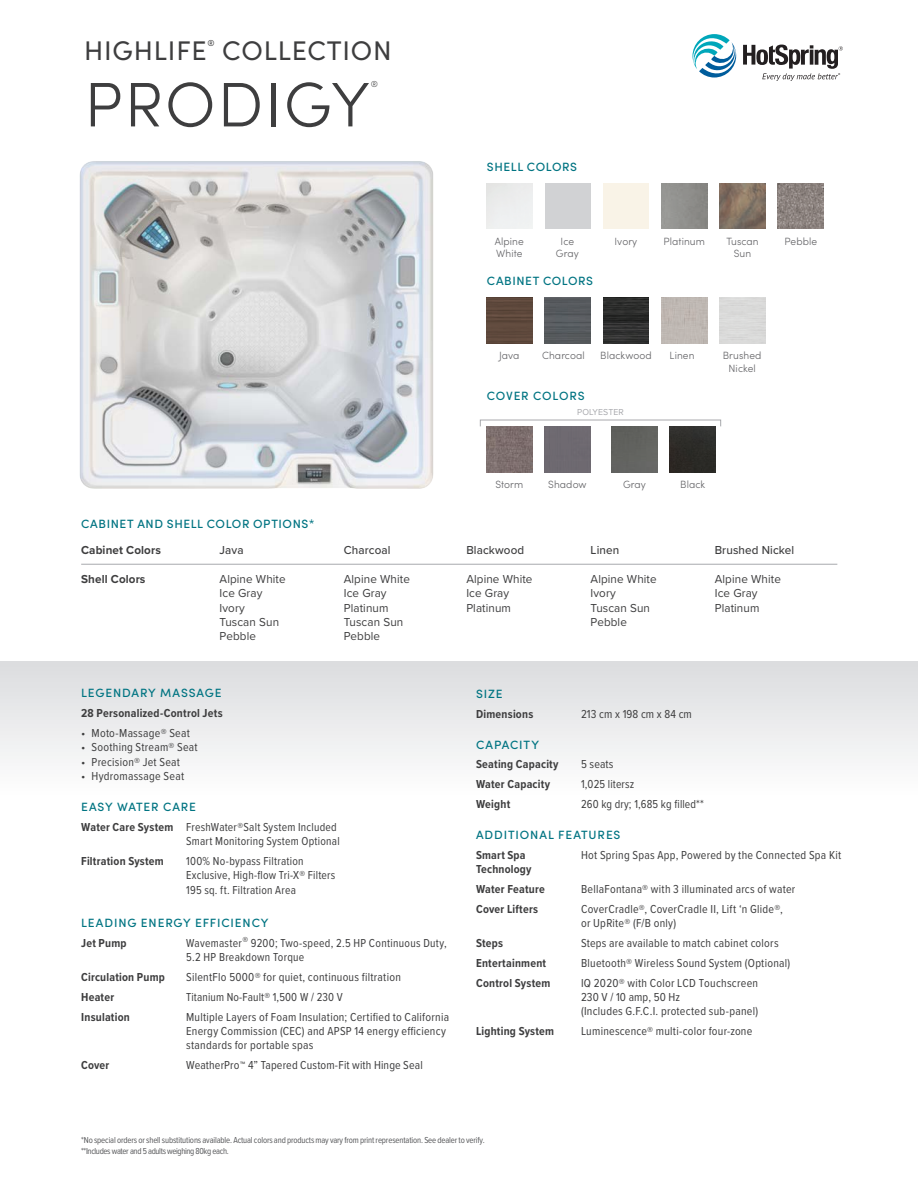
<style>
.page{position:relative;width:918px;height:1188px;background:#fff}
.page>*{position:absolute;margin:0;border:0;box-sizing:border-box;transform-origin:0 0}
.t1{font:300 63px "Sofia Pro";letter-spacing:.03em;color:#3e3e3f}
.t2{font:27px "Sofia Pro";letter-spacing:.03em;color:#3e3e3f}
.Spec{font:12px/19.8px "Proxima Nova Cond";letter-spacing:.02em;color:#3e3e3f}
.Spec-2{font:700 12px/14.4px "Proxima Nova Cond";letter-spacing:.02em;color:#3e3e3f}
.t3{font:12px "Proxima Nova";letter-spacing:.01em;color:#3e3e3f}
.H3_-_teal{font:500 12px "Sofia Pro";letter-spacing:.065em;color:#007482}
.t4{font:500 12px "Proxima Nova";letter-spacing:.01em;color:#3e3e3f}
.t5{font:700 12px "Proxima Nova";letter-spacing:.01em;color:#3e3e3f}
.t6{font:300 10.5px "Sofia Pro";letter-spacing:.01em;color:#636366}
.t7{font:9px/10.8px "Proxima Nova Cond";letter-spacing:-.015em;color:#57585a}
.t8{font:9px "Proxima Nova";letter-spacing:.01em;color:#a8a9ad}
.t9{font:8.7px "Sofia Pro";color:#3e3e3f}
.t10{font:300 8.7px "Sofia Pro";color:#3e3e3f}
.s1{font-weight:700}
</style>
<div class="page">
<svg style="left:692px;top:34px;width:151px;height:47px"></svg>
<div style="left:603px;top:183px;width:46px;height:46px;background:#f9f3e7"></div>
<img style="left:720px;top:183px;width:45px;height:46px">
<img style="left:778px;top:183px;width:46px;height:46px">
<img style="left:636px;top:298px;width:13px;height:46px">
<div style="left:662px;top:298px;width:45px;height:46px;background:#bfb8b3"></div>
<hr style="left:81px;top:564px;width:756px;height:1px;background:#a8a9ad">
<div style="left:0;top:662px;width:918px;height:134px;background:linear-gradient(to bottom,#dbdcdf,#fefefe)"></div>
<img style="left:636px;top:427px;width:22px;height:46px">
<img style="left:670px;top:427px;width:46px;height:46px">
<div style="left:480px;top:420px;width:241px;height:7px;border:1px solid #a8a9ad"></div>
<img style="left:79px;top:161px;width:557px;height:328px">
<p class="t2" style="left:84px;top:31px;width:124px">HIGHLIFE</p>
<p class="t9" style="left:207px;top:37px;width:9px">®</p>
<p class="t2" style="left:222px;top:31px;width:171px">COLLECTION</p>
<p class="t1" style="left:84px;top:59px;width:287px">PRODIGY</p>
<p class="t10" style="left:371px;top:78px;width:9px">®</p>
<p class="H3_-_teal" style="left:81px;top:515px;width:235px">CABINET AND SHELL COLOR OPTIONS*</p>
<p class="H3_-_teal" style="left:487px;top:158px;width:92px">SHELL COLORS</p>
<p class="t6" style="left:495px;top:233px;width:31px">Alpine</p>
<p class="t6" style="left:496px;top:245px;width:28px">White</p>
<p class="t6" style="left:561px;top:233px;width:15px">Ice</p>
<p class="t6" style="left:615px;top:233px;width:24px">Ivory</p>
<p class="t6" style="left:556px;top:245px;width:24px">Gray</p>
<p class="H3_-_teal" style="left:487px;top:272px;width:108px">CABINET COLORS</p>
<p class="t6" style="left:664px;top:233px;width:43px">Platinum</p>
<p class="t6" style="left:726px;top:233px;width:34px">Tuscan</p>
<p class="t6" style="left:785px;top:233px;width:34px">Pebble</p>
<p class="t6" style="left:734px;top:246px;width:19px">Sun</p>
<p class="t6" style="left:499px;top:348px;width:22px">Java</p>
<p class="t6" style="left:542px;top:348px;width:44px">Charcoal</p>
<p class="t6" style="left:600px;top:348px;width:53px">Blackwood</p>
<p class="t6" style="left:670px;top:348px;width:26px">Linen</p>
<p class="t6" style="left:723px;top:348px;width:40px">Brushed</p>
<p class="t6" style="left:729px;top:361px;width:29px">Nickel</p>
<p class="H3_-_teal" style="left:487px;top:387px;width:99px">COVER COLORS</p>
<p class="t8" style="left:577px;top:405px;width:48px">POLYESTER</p>
<p class="t6" style="left:495px;top:477px;width:29px">Storm</p>
<p class="t6" style="left:548px;top:477px;width:40px">Shadow</p>
<p class="t6" style="left:623px;top:477px;width:24px">Gray</p>
<p class="t6" style="left:680px;top:477px;width:27px">Black</p>
<p class="t5" style="left:81px;top:541px;width:81px">Cabinet Colors</p>
<p class="t4" style="left:220px;top:541px;width:26px">Java</p>
<p class="t4" style="left:344px;top:541px;width:48px">Charcoal</p>
<p class="t4" style="left:466px;top:541px;width:59px">Blackwood</p>
<p class="t4" style="left:591px;top:541px;width:30px">Linen</p>
<p class="t4" style="left:715px;top:541px;width:81px">Brushed Nickel</p>
<p class="t3" style="left:220px;top:570px;width:68px">Alpine White</p>
<p class="t3" style="left:220px;top:584px;width:44px">Ice Gray</p>
<p class="t3" style="left:220px;top:599px;width:27px">Ivory</p>
<p class="t3" style="left:220px;top:613px;width:61px">Tuscan Sun</p>
<p class="t3" style="left:220px;top:627px;width:38px">Pebble</p>
<p class="t5" style="left:81px;top:570px;width:66px">Shell Colors</p>
<p class="t3" style="left:344px;top:570px;width:68px">Alpine White</p>
<p class="t3" style="left:344px;top:584px;width:44px">Ice Gray</p>
<p class="t3" style="left:344px;top:599px;width:46px">Platinum</p>
<p class="t3" style="left:344px;top:613px;width:61px">Tuscan Sun</p>
<p class="t3" style="left:344px;top:627px;width:38px">Pebble</p>
<p class="t3" style="left:466px;top:570px;width:68px">Alpine White</p>
<p class="t3" style="left:466px;top:584px;width:44px">Ice Gray</p>
<p class="t3" style="left:466px;top:599px;width:46px">Platinum</p>
<p class="t3" style="left:591px;top:570px;width:68px">Alpine White</p>
<p class="t3" style="left:591px;top:584px;width:27px">Ivory</p>
<p class="t3" style="left:591px;top:599px;width:61px">Tuscan Sun</p>
<p class="t3" style="left:591px;top:613px;width:38px">Pebble</p>
<p class="t3" style="left:715px;top:570px;width:68px">Alpine White</p>
<p class="t3" style="left:715px;top:584px;width:44px">Ice Gray</p>
<p class="t3" style="left:715px;top:599px;width:46px">Platinum</p>
<p class="H3_-_teal" style="left:81px;top:684px;width:142px">LEGENDARY MASSAGE</p>
<p class="Spec-2" style="left:81px;top:705px;width:143px">28 Personalized-Control Jets</p>
<p class="Spec" style="left:81px;top:722px;width:110px">• Moto-Massage® Seat</p>
<p class="Spec" style="left:81px;top:737px;width:118px">• Soothing Stream® Seat</p>
<p class="Spec" style="left:81px;top:751px;width:100px">• Precision® Jet Seat</p>
<p class="Spec" style="left:81px;top:766px;width:104px">• Hydromassage Seat</p>
<p class="H3_-_teal" style="left:81px;top:798px;width:116px">EASY WATER CARE</p>
<p class="Spec" style="left:81px;top:819px;width:260px;line-height:14.4px;text-align:right"><span class="s1">Water Care System</span> FreshWater®Salt System Included<br>Smart Monitoring System Optional</p>
<p class="Spec-2" style="left:81px;top:853px;width:84px">Filtration System</p>
<p class="Spec" style="left:186px;top:853px;width:151px;line-height:14.4px">100% No-bypass Filtration<br>Exclusive, High-flow Tri-X® Filters<br>195 sq. ft. Filtration Area</p>
<p class="H3_-_teal" style="left:81px;top:914px;width:189px">LEADING ENERGY EFFICIENCY</p>
<p class="Spec-2" style="left:81px;top:935px;width:47px">Jet Pump</p>
<p class="Spec" style="left:186px;top:935px;width:262px;line-height:14.4px">Wavemaster® 9200; Two-speed, 2.5 HP Continuous Duty,<br>5.2 HP Breakdown Torque</p>
<p class="Spec-2" style="left:81px;top:969px;width:85px">Circulation Pump</p>
<p class="Spec-2" style="left:81px;top:989px;width:35px">Heater</p>
<p class="Spec" style="left:186px;top:967px;width:216px">SilentFlo 5000® for quiet, continuous filtration<br>Titanium No-Fault® 1,500 W / 230 V</p>
<p class="Spec-2" style="left:81px;top:1009px;width:50px">Insulation</p>
<p class="Spec" style="left:186px;top:1009px;width:264px;line-height:14.4px">Multiple Layers of Foam Insulation; Certified to California<br>Energy Commission (CEC) and APSP 14 energy efficiency standards for portable spas</p>
<p class="Spec-2" style="left:81px;top:1058px;width:30px">Cover</p>
<p class="Spec" style="left:186px;top:1055px;width:238px">WeatherPro<sup>™</sup> 4” Tapered Custom-Fit with Hinge Seal</p>
<p class="H3_-_teal" style="left:476px;top:685px;width:28px">SIZE</p>
<p class="Spec-2" style="left:476px;top:706px;width:59px">Dimensions</p>
<p class="Spec" style="left:581px;top:703px;width:112px">213 cm x 198 cm x 84 cm</p>
<p class="H3_-_teal" style="left:476px;top:736px;width:64px">CAPACITY</p>
<p class="Spec-2" style="left:476px;top:757px;width:84px">Seating Capacity</p>
<p class="Spec-2" style="left:476px;top:777px;width:76px">Water Capacity</p>
<p class="Spec-2" style="left:476px;top:797px;width:36px">Weight</p>
<p class="Spec" style="left:581px;top:754px;width:124px">5 seats<br>1,025 litersz<br>260 kg dry; 1,685 kg filled**</p>
<p class="H3_-_teal" style="left:476px;top:826px;width:146px">ADDITIONAL FEATURES</p>
<p class="Spec-2" style="left:476px;top:847px;width:57px">Smart Spa<br>Technology</p>
<p class="Spec-2" style="left:476px;top:882px;width:70px">Water Feature</p>
<p class="Spec-2" style="left:476px;top:901px;width:64px">Cover Lifters</p>
<p class="Spec-2" style="left:476px;top:936px;width:29px">Steps</p>
<p class="Spec-2" style="left:476px;top:955px;width:72px">Entertainment</p>
<p class="Spec-2" style="left:476px;top:975px;width:76px">Control System</p>
<p class="Spec-2" style="left:476px;top:1024px;width:80px">Lighting System</p>
<p class="Spec" style="left:581px;top:844px;width:262px">Hot Spring Spas App, Powered by the Connected Spa Kit</p>
<p class="Spec" style="left:581px;top:879px;width:216px">BellaFontana® with 3 illuminated arcs of water<br>CoverCradle®, CoverCradle II, Lift ‘n Glide®,</p>
<p class="Spec" style="left:581px;top:913px;width:211px">or UpRite® (F/B only)<br>Steps are available to match cabinet colors Bluetooth® Wireless Sound System (Optional)<br>IQ 2020® with Color LCD Touchscreen</p>
<p class="Spec" style="left:581px;top:990px;width:179px;line-height:14.1px">230 V / 10 amp, 50 Hz<br>(Includes G.F.C.I. protected sub-panel)</p>
<p class="Spec" style="left:581px;top:1021px;width:173px">Luminescence® multi-color four-zone</p>
<p class="t7" style="left:81px;top:1134px;width:405px">*No special orders or shell substitutions available. Actual colors and products may vary from print representation. See dealer to verify. **Includes water and 5 adults weighing 80kg each.</p>
</div>
